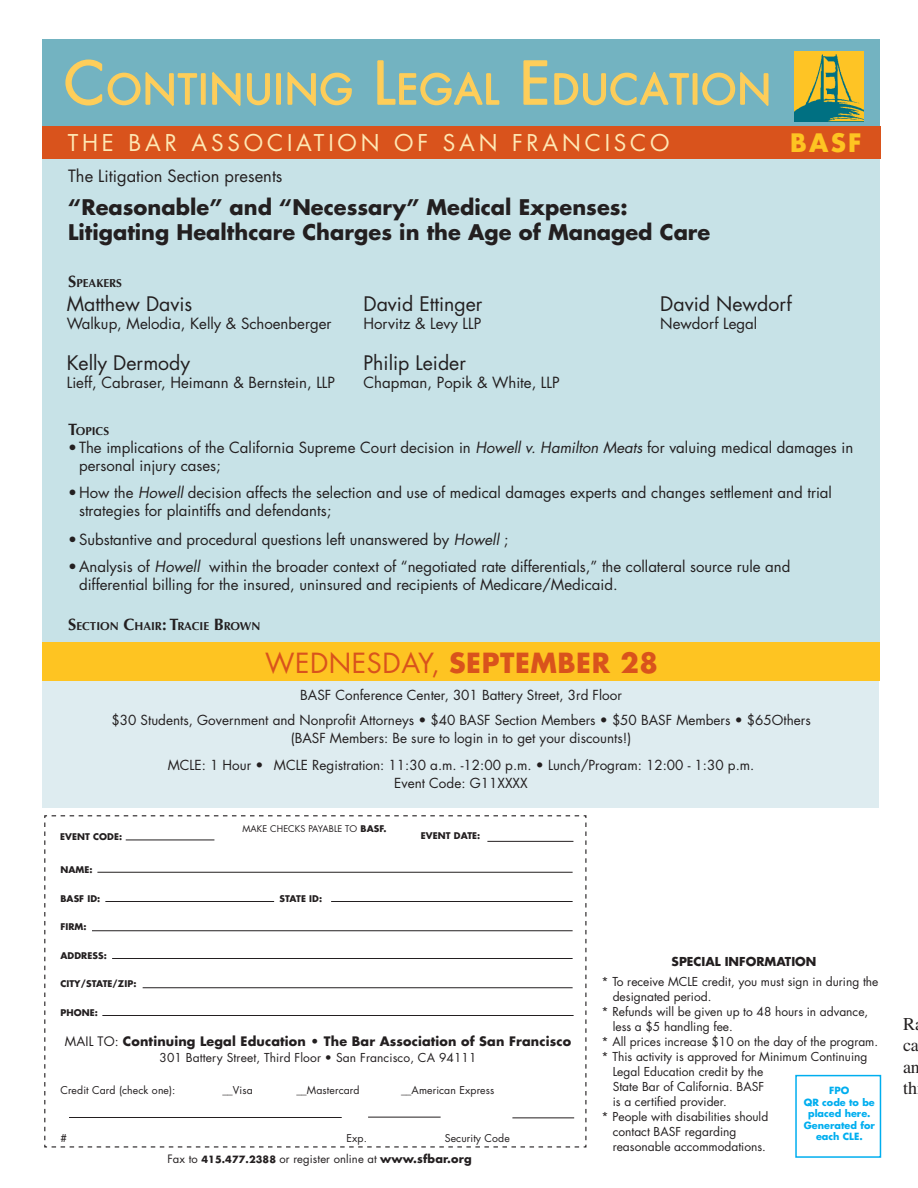
<style>
.page{position:relative;width:918px;height:1188px;background:#fff}
.page>*{position:absolute;margin:0;border:0;box-sizing:border-box;transform-origin:0 0}
.t1{font:39.9px "Futura Std";letter-spacing:.045em;color:#fece5a}
.t2{font:700 27px "Futura Std";letter-spacing:.02em;color:#d9531c}
.t3{font:700 24.75px "Futura Std";color:#fec422}
.t4{font:22.5px "Futura Std";letter-spacing:.17em;color:#fee8b4}
.t5{font:700 21px "Futura Std";color:#231f20}
.t6{font:19.5px "Futura Std";color:#231f20}
.t7{font:18px/21.6px "Times";color:#231f20}
.t8{font:16.5px "Futura Std";color:#231f20}
.t9{font:15px/18px "Futura Std";color:#231f20}
.t10{font:13.5px "Futura Std";color:#231f20}
.t11{font:700 12.75px "Futura Std";letter-spacing:.01em;color:#231f20}
.t12{font:12px/15px "Futura Std";color:#231f20}
.t13{font:700 12px "Futura Std";color:#231f20}
.t14{font:700 11.55px "Optima LT Std";color:#231f20}
.t15{font:11.25px "Futura Std";letter-spacing:.01em;color:#231f20}
.t16{font:10.5px "Futura Std";letter-spacing:.01em;color:#231f20}
.t17{font:700 9.6px/11.6px "Futura Std";color:#00aeef;text-align:center}
.t18{font:700 9px "Futura Std";letter-spacing:.01em;color:#231f20}
.t19{font:9px "Futura Std";letter-spacing:.01em;color:#231f20}
.s1{font-size:57px}
.s2{font-size:16.5px}
.s3{font-family:"Futura";font-style:italic}
.s4{font-weight:400}
.s5{font-weight:700}
.s6{font-weight:700;font-size:9.75px}
</style>
<div class="page">
<div style="left:43px;top:39px;width:837px;height:87px;background:#73b3c1"></div>
<img style="left:795px;top:51px;width:69px;height:70px">
<div style="left:42px;top:158px;width:838px;height:498px;background:#c7e2e7"></div>
<div style="left:42px;top:668px;width:837px;height:140px;background:#deecf0"></div>
<div style="left:42px;top:642px;width:838px;height:39px;background:#fec422"></div>
<div style="left:42px;top:126px;width:838px;height:32px;background:#d9531c"></div>
<svg style="left:65px;top:59px;width:133px;height:47px"></svg>
<div style="left:201px;top:73px;width:5px;height:32px;border:2px solid #fece5a"></div>
<svg style="left:212px;top:72px;width:58px;height:34px"></svg>
<div style="left:276px;top:73px;width:5px;height:32px;border:2px solid #fece5a"></div>
<svg style="left:287px;top:72px;width:65px;height:34px"></svg>
<svg style="left:377px;top:60px;width:123px;height:46px"></svg>
<svg style="left:523px;top:60px;width:25px;height:45px"></svg>
<svg style="left:554px;top:72px;width:135px;height:34px"></svg>
<div style="left:693px;top:73px;width:5px;height:32px;border:2px solid #fece5a"></div>
<svg style="left:702px;top:72px;width:67px;height:34px"></svg>
<div style="left:795px;top:1075px;width:86px;height:83px;border:2px solid #00aeef"></div>
<svg style="left:44px;top:815px;width:543px;height:333px"></svg>
<hr style="left:97px;top:872px;width:476px;height:1px;background:#231f20">
<hr style="left:105px;top:901px;width:169px;height:1px;background:#231f20">
<hr style="left:331px;top:901px;width:242px;height:1px;background:#231f20">
<hr style="left:92px;top:930px;width:481px;height:1px;background:#231f20">
<hr style="left:112px;top:958px;width:461px;height:1px;background:#231f20">
<hr style="left:143px;top:987px;width:430px;height:1px;background:#231f20">
<hr style="left:102px;top:1015px;width:472px;height:1px;background:#231f20">
<hr style="left:69px;top:1117px;width:273px;height:1px;background:#231f20">
<hr style="left:368px;top:1117px;width:73px;height:1px;background:#231f20">
<hr style="left:512px;top:1117px;width:62px;height:1px;background:#231f20">
<hr style="left:126px;top:840px;width:88px;height:1px;background:#231f20">
<hr style="left:487px;top:841px;width:86px;height:1px;background:#231f20">
<p class="t1" style="left:64px;top:64px;width:708px"><span class="s1">C</span>ONTINUING <span class="s1">L</span>EGAL <span class="s1">E</span> DUCATION</p>
<p class="t4" style="left:68px;top:129px;width:603px">THE BAR ASSOCIATION OF SAN FRANCISCO</p>
<p class="t3" style="left:790px;top:126px;width:73px">BASF</p>
<p class="t8" style="left:68px;top:166px;width:216px">The Litigation Section presents</p>
<p class="t5" style="left:68px;top:193px;width:561px">“Reasonable” and “Necessary” Medical Expenses:</p>
<p class="t5" style="left:68px;top:218px;width:644px">Litigating Healthcare Charges in the Age of Managed Care</p>
<p class="t14" style="left:68px;top:276px;width:54px"><span class="s2">S</span>PEAKERS</p>
<p class="t6" style="left:67px;top:291px;width:127px">Matthew Davis</p>
<p class="t9" style="left:67px;top:314px;width:266px">Walkup, Melodia, Kelly &amp; Schoenberger</p>
<p class="t6" style="left:67px;top:351px;width:125px">Kelly Dermody</p>
<p class="t9" style="left:67px;top:374px;width:270px">Lieff, Cabraser, Heimann &amp; Bernstein, LLP</p>
<p class="t6" style="left:660px;top:291px;width:133px">David Newdorf</p>
<p class="t9" style="left:660px;top:314px;width:99px">Newdorf Legal</p>
<p class="t6" style="left:363px;top:291px;width:121px">David Ettinger</p>
<p class="t9" style="left:363px;top:314px;width:119px">Horvitz &amp; Levy LLP</p>
<p class="t6" style="left:363px;top:351px;width:104px">Philip Leider</p>
<p class="t9" style="left:363px;top:374px;width:198px">Chapman, Popik &amp; White, LLP</p>
<p class="t14" style="left:68px;top:425px;width:42px"><span class="s2">T</span>OPICS</p>
<p class="t9" style="left:79px;top:439px;width:776px;text-indent:-11px">• The implications of the California Supreme Court decision in <span class="s3">Howell v. Hamilton Meats</span> for valuing medical damages in personal injury cases;</p>
<p class="t9" style="left:79px;top:484px;width:754px;text-indent:-11px">• How the <span class="s3">Howell</span> decision affects the selection and use of medical damages experts and changes settlement and trial strategies for plaintiffs and defendants;</p>
<p class="t9" style="left:68px;top:531px;width:442px">• Substantive and procedural questions left unanswered by <span class="s3">Howell</span> ;</p>
<p class="t9" style="left:79px;top:558px;width:713px;text-indent:-11px">• Analysis of <span class="s3">Howell</span> within the broader context of “negotiated rate differentials,” the collateral source rule and differential billing for the insured, uninsured and recipients of Medicare/Medicaid.</p>
<p class="t14" style="left:68px;top:619px;width:194px"><span class="s2">S</span>ECTION <span class="s2">C</span>HAIR<span class="s2">: T</span>RACIE <span class="s2">B</span>ROWN</p>
<p class="t2" style="left:265px;top:645px;width:394px"><span class="s4">WEDNESDAY,</span> SEPTEMBER 28</p>
<p class="t10" style="left:300px;top:687px;width:323px">BASF Conference Center, 301 Battery Street, 3rd Floor</p>
<p class="t10" style="left:111px;top:712px;width:701px">$30 Students, Government and Nonprofit Attorneys • $40 BASF Section Members • $50 BASF Members • $65Others</p>
<p class="t10" style="left:291px;top:730px;width:342px">(BASF Members: Be sure to login in to get your discounts!)</p>
<p class="t10" style="left:168px;top:757px;width:588px">MCLE: 1 Hour • MCLE Registration: 11:30 a.m. -12:00 p.m. • Lunch/Program: 12:00 - 1:30 p.m.</p>
<p class="t10" style="left:394px;top:775px;width:135px">Event Code: G11XXXX</p>
<p class="t19" style="left:242px;top:823px;width:146px">MAKE CHECKS PAYABLE TO <span class="s5">BASF.</span></p>
<p class="t18" style="left:60px;top:831px;width:64px">EVENT CODE:</p>
<p class="t18" style="left:421px;top:830px;width:61px">EVENT DATE:</p>
<p class="t18" style="left:60px;top:864px;width:34px">NAME:</p>
<p class="t18" style="left:60px;top:892px;width:42px">BASF ID:</p>
<p class="t18" style="left:280px;top:892px;width:44px">STATE ID:</p>
<p class="t18" style="left:60px;top:921px;width:28px">FIRM:</p>
<p class="t18" style="left:60px;top:949px;width:48px">ADDRESS:</p>
<p class="t18" style="left:60px;top:978px;width:78px">CITY/STATE/ZIP:</p>
<p class="t18" style="left:60px;top:1006px;width:39px">PHONE:</p>
<p class="t11" style="left:65px;top:1032px;width:508px"><span class="s4">MAIL TO:</span> Continuing Legal Education • The Bar Association of San Francisco</p>
<p class="t12" style="left:160px;top:1050px;width:318px">301 Battery Street, Third Floor • San Francisco, CA 94111</p>
<p class="t16" style="left:60px;top:1083px;width:117px">Credit Card (check one):</p>
<p class="t16" style="left:222px;top:1083px;width:32px">__Visa</p>
<p class="t16" style="left:296px;top:1083px;width:65px">__Mastercard</p>
<p class="t16" style="left:401px;top:1083px;width:95px">__American Express</p>
<p class="t16" style="left:60px;top:1131px;width:8px">#</p>
<p class="t16" style="left:346px;top:1131px;width:22px">Exp.</p>
<p class="t16" style="left:445px;top:1131px;width:67px">Security Code</p>
<p class="t15" style="left:167px;top:1151px;width:306px">Fax to <span class="s6">415.477.2388</span> or register online at <span class="s5">www.sfbar.org</span></p>
<p class="t13" style="left:672px;top:954px;width:146px">SPECIAL INFORMATION</p>
<p class="t12" style="left:613px;top:974px;width:267px;text-indent:-11px">* To receive MCLE credit, you must sign in during the designated period.</p>
<p class="t12" style="left:613px;top:1004px;width:257px;text-indent:-11px">* Refunds will be given up to 48 hours in advance, less a $5 handling fee.</p>
<p class="t12" style="left:602px;top:1034px;width:278px">* All prices increase $10 on the day of the program.</p>
<p class="t12" style="left:613px;top:1049px;width:256px;text-indent:-11px">* This activity is approved for Minimum Continuing Legal Education credit by the<br>State Bar of California. BASF<br>is a certified provider.</p>
<p class="t12" style="left:613px;top:1109px;width:157px;text-indent:-11px">* People with disabilities should contact BASF regarding reasonable accommodations.</p>
<p class="t17" style="left:829px;top:1085px;width:22px">FPO</p>
<p class="t17" style="left:804px;top:1096px;width:73px">QR code to be placed here.<br>Generated for each CLE.</p>
<p class="t7" style="left:903px;top:1013px;width:18px">R ca an th</p>
</div>
